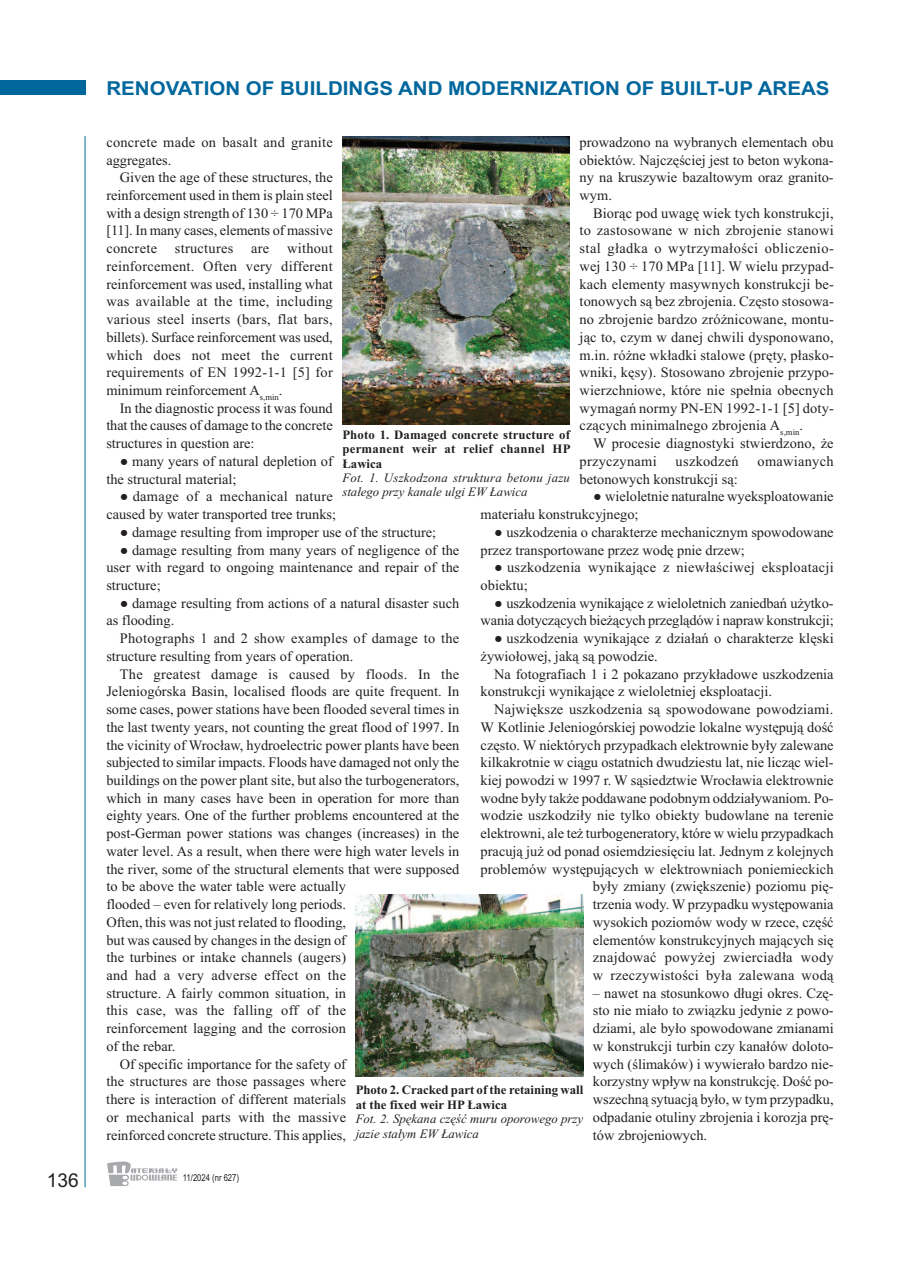
<style>
.page{position:relative;width:906px;height:1268px;background:#fff}
.page>*{position:absolute;margin:0;border:0;box-sizing:border-box;transform-origin:0 0}
.t1{font:700 19.2px "Arial";color:#00679d;scale:1.07 1}
.t2{font:19.2px "Arial";color:#231f20}
.t3{font:14.4px/17.7px "Times New Roman";color:#231f20}
.t4{font:14.4px/17.7px "Times New Roman";letter-spacing:.02em;color:#231f20}
.t5{font:700 12.75px/14.4px "Times New Roman";color:#231f20}
.t6{font:italic 12.75px/14.4px "Times New Roman";letter-spacing:.02em;color:#231f20}
.t7{font:italic 12.75px/14.4px "Times New Roman";color:#231f20}
.t8{font:9.6px "Arial";color:#231f20;scale:.8 1}
</style>
<div class="page">
<div style="left:0;top:81px;width:85px;height:14px;background:#00679d"></div>
<hr style="left:85px;top:136px;width:1px;height:1050px;background:#00679d">
<svg style="left:107px;top:1161px;width:70px;height:24px"></svg>
<img style="left:356px;top:894px;width:227px;height:182px">
<img style="left:342px;top:136px;width:228px;height:288px">
<h1 class="t1" style="left:106px;top:77px;width:677px">RENOVATION OF BUILDINGS AND MODERNIZATION OF BUILT-UP AREAS</h1>
<p class="t4" style="left:106px;top:133px;width:228px">concrete made on basalt and granite aggregates.</p>
<p class="t3" style="left:106px;top:168px;width:228px;text-align:justify;text-indent:13px">Given the age of these structures, the reinforcement used in them is plain steel with a design strength of 130 ÷ 170 MPa [11]. In many cases, elements of massive concrete structures are without reinforcement. Often very different reinforcement was used, installing what was available at the time, including various steel inserts (bars, flat bars, billets). Surface reinforcement was used, which does not meet the current requirements of EN 1992-1-1 [5] for minimum reinforcement A<sub>s,min</sub>.</p>
<p class="t3" style="left:106px;top:399px;width:228px;text-align:justify;text-indent:14px">In the diagnostic process it was found that the causes of damage to the concrete structures in question are:</p>
<p class="t3" style="left:106px;top:452px;width:228px;text-indent:13px">● many years of natural depletion of the structural material;</p>
<p class="t3" style="left:106px;top:487px;width:231px;text-align:right">● damage of a mechanical nature caused by water transported tree trunks;</p>
<p class="t3" style="left:120px;top:523px;width:318px">● damage resulting from improper use of the structure;</p>
<p class="t3" style="left:106px;top:540px;width:354px;text-align:justify;text-indent:13px">● damage resulting from many years of negligence of the user with regard to ongoing maintenance and repair of the structure;</p>
<p class="t3" style="left:106px;top:593px;width:354px;text-indent:13px">● damage resulting from actions of a natural disaster such as flooding.</p>
<p class="t3" style="left:106px;top:629px;width:354px;text-indent:13px">Photographs 1 and 2 show examples of damage to the structure resulting from years of operation.</p>
<p class="t4" style="left:120px;top:664px;width:341px">The greatest damage is caused by floods. In the</p>
<p class="t3" style="left:106px;top:682px;width:354px">Jeleniogórska Basin, localised floods are quite frequent. In</p>
<p class="t3" style="left:106px;top:700px;width:354px">some cases, power stations have been flooded several times in</p>
<p class="t3" style="left:106px;top:717px;width:354px">the last twenty years, not counting the great flood of 1997. In</p>
<p class="t3" style="left:106px;top:735px;width:354px">the vicinity of Wrocław, hydroelectric power plants have been</p>
<p class="t3" style="left:106px;top:753px;width:354px">subjected to similar impacts. Floods have damaged not only the</p>
<p class="t3" style="left:106px;top:771px;width:354px">buildings on the power plant site, but also the turbogenerators,</p>
<p class="t3" style="left:106px;top:788px;width:354px">which in many cases have been in operation for more than</p>
<p class="t3" style="left:106px;top:806px;width:354px">eighty years. One of the further problems encountered at the</p>
<p class="t3" style="left:106px;top:824px;width:354px">post-German power stations was changes (increases) in the</p>
<p class="t3" style="left:106px;top:841px;width:354px">water level. As a result, when there were high water levels in</p>
<p class="t3" style="left:106px;top:859px;width:354px">the river, some of the structural elements that were supposed</p>
<p class="t3" style="left:106px;top:877px;width:241px">to be above the water table were actually</p>
<p class="t3" style="left:106px;top:895px;width:241px">flooded – even for relatively long periods.</p>
<p class="t3" style="left:106px;top:912px;width:241px">Often, this was not just related to flooding,</p>
<p class="t3" style="left:106px;top:930px;width:241px">but was caused by changes in the design of</p>
<p class="t3" style="left:106px;top:948px;width:241px">the turbines or intake channels (augers)</p>
<p class="t4" style="left:106px;top:965px;width:241px">and had a very adverse effect on the</p>
<p class="t3" style="left:106px;top:983px;width:241px">structure. A fairly common situation, in</p>
<p class="t4" style="left:106px;top:1001px;width:241px">this case, was the falling off of the</p>
<p class="t3" style="left:106px;top:1019px;width:241px">reinforcement lagging and the corrosion</p>
<p class="t3" style="left:106px;top:1036px;width:71px">of the rebar.</p>
<p class="t3" style="left:120px;top:1054px;width:228px">Of specific importance for the safety of</p>
<p class="t3" style="left:106px;top:1072px;width:241px">the structures are those passages where</p>
<p class="t3" style="left:106px;top:1089px;width:241px">there is interaction of different materials</p>
<p class="t4" style="left:106px;top:1107px;width:241px">or mechanical parts with the massive</p>
<p class="t3" style="left:106px;top:1125px;width:241px">reinforced concrete structure. This applies,</p>
<p class="t3" style="left:579px;top:133px;width:256px;text-align:justify">prowadzono na wybranych elementach obu obiektów. Najczęściej jest to beton wykona&shy;ny na kruszywie bazaltowym oraz granito&shy;wym.</p>
<p class="t3" style="left:579px;top:204px;width:256px;text-align:justify;text-indent:14px">Biorąc pod uwagę wiek tych konstrukcji, to zastosowane w nich zbrojenie stanowi stal gładka o wytrzymałości obliczenio&shy;wej 130 ÷ 170 MPa [11]. W wielu przypad&shy;kach elementy masywnych konstrukcji be&shy;tonowych są bez zbrojenia. Często stosowa&shy;no zbrojenie bardzo zróżnicowane, montu&shy;jąc to, czym w danej chwili dysponowano, m.in. różne wkładki stalowe (pręty, płasko&shy;wniki, kęsy). Stosowano zbrojenie przypo&shy;wierzchniowe, które nie spełnia obecnych wymagań normy PN-EN 1992-1-1 [5] doty&shy;czących minimalnego zbrojenia A<sub>s,min</sub>.</p>
<p class="t3" style="left:579px;top:434px;width:256px;text-indent:13px">W procesie diagnostyki stwierdzono, że przyczynami</p>
<p class="t5" style="left:342px;top:427px;width:230px;text-align:justify">Photo 1. Damaged concrete structure of permanent weir at relief channel HP Ławica</p>
<p class="t6" style="left:342px;top:470px;width:229px">Fot. 1. Uszkodzona struktura betonu jazu stałego przy kanale ulgi EW Ławica</p>
<p class="t4" style="left:675px;top:452px;width:65px">uszkodzeń</p>
<p class="t4" style="left:757px;top:452px;width:78px">omawianych</p>
<p class="t3" style="left:579px;top:469px;width:160px">betonowych konstrukcji są:</p>
<p class="t3" style="left:480px;top:487px;width:354px;text-indent:112px">● wieloletnie naturalne wyeksploatowanie materiału konstrukcyjnego;</p>
<p class="t3" style="left:480px;top:523px;width:354px;text-indent:14px">● uszkodzenia o charakterze mechanicznym spowodowane przez transportowane przez wodę pnie drzew;</p>
<p class="t4" style="left:480px;top:558px;width:354px;text-indent:14px">● uszkodzenia wynikające z niewłaściwej eksploatacji obiektu;</p>
<p class="t3" style="left:480px;top:593px;width:354px;text-align:right">● uszkodzenia wynikające z wieloletnich zaniedbań użytko&shy;wania dotyczących bieżących przeglądów i napraw konstrukcji;</p>
<p class="t3" style="left:480px;top:629px;width:354px;text-indent:14px">● uszkodzenia wynikające z działań o charakterze klęski żywiołowej, jaką są powodzie.</p>
<p class="t3" style="left:480px;top:664px;width:354px;text-indent:13px">Na fotografiach 1 i 2 pokazano przykładowe uszkodzenia konstrukcji wynikające z wieloletniej eksploatacji.</p>
<p class="t3" style="left:480px;top:700px;width:354px;text-align:right">Największe uszkodzenia są spowodowane powodziami.<br>W Kotlinie Jeleniogórskiej powodzie lokalne występują dość często. W niektórych przypadkach elektrownie były zalewane kilkakrotnie w ciągu ostatnich dwudziestu lat, nie licząc wiel&shy;kiej powodzi w 1997 r. W sąsiedztwie Wrocławia elektrownie wodne były także poddawane podobnym oddziaływaniom. Po&shy;wodzie uszkodziły nie tylko obiekty budowlane na terenie elektrowni, ale też turbogeneratory, które w wielu przypadkach pracują już od ponad osiemdziesięciu lat. Jednym z kolejnych problemów występujących w elektrowniach poniemieckich były zmiany (zwiększenie) poziomu pię-<br>trzenia wody. W przypadku występowania<br>wysokich poziomów wody w rzece, część<br>elementów konstrukcyjnych mających się<br>znajdować powyżej zwierciadła wody<br>w rzeczywistości była zalewana wodą</p>
<p class="t3" style="left:593px;top:983px;width:242px;text-align:justify">– nawet na stosunkowo długi okres. Czę&shy;sto nie miało to związku jedynie z powo&shy;dziami, ale było spowodowane zmianami w konstrukcji turbin czy kanałów doloto&shy;wych (ślimaków) i wywierało bardzo nie&shy;korzystny wpływ na konstrukcję. Dość po&shy;wszechną sytuacją było, w tym przypadku, odpadanie otuliny zbrojenia i korozja prę&shy;tów zbrojeniowych.</p>
<p class="t5" style="left:356px;top:1082px;width:229px">Photo 2. Cracked part of the retaining wall at the fixed weir HP Ławica</p>
<p class="t7" style="left:356px;top:1111px;width:229px">Fot. 2. Spękana część muru oporowego przy jazie stałym EW Ławica</p>
<h1 class="t2" style="left:47px;top:1168px;width:34px">136</h1>
<p class="t8" style="left:183px;top:1171px;width:72px">11/2024 (nr 627)</p>
</div>
